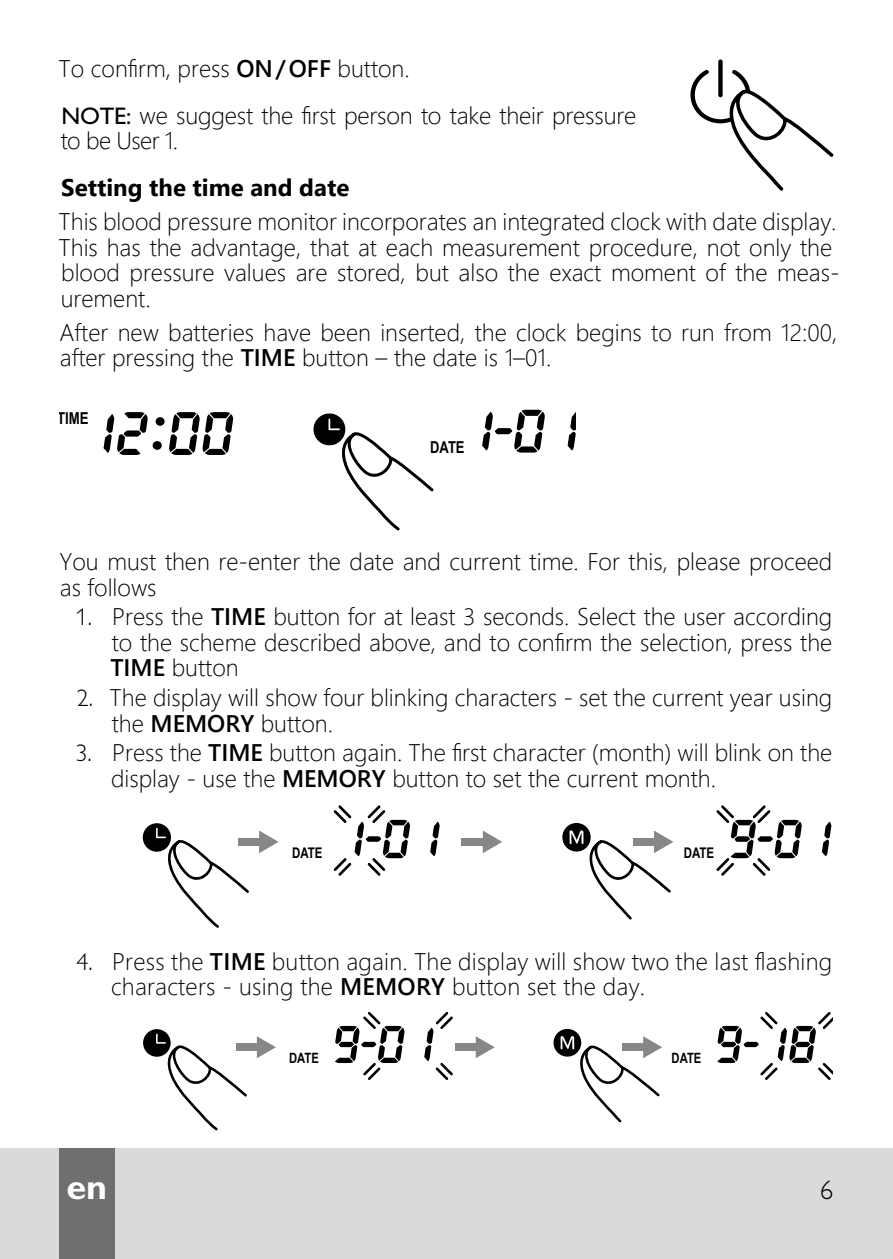
<style>
.page{position:relative;width:893px;height:1259px;background:#fff}
.page>*{position:absolute;margin:0;border:0;box-sizing:border-box;transform-origin:0 0}
.t1{font:700 36px "Gill Sans C";color:#fff}
.t2{font:27px "Gill Sans Light C";color:#000}
.t3{font:300 24px/25.5px "Segoe UI";color:#000}
.t4{font:700 24px "Segoe UI";color:#000}
.t5{font:700 16.5px "Arial Narrow";color:#000}
.t6{font:700 16.5px "Arial Narrow";color:#000;scale:.96 1}
.t7{font:700 14.7px "Arial Narrow";color:#000;scale:.95 1}
.t8{font:700 14.4px "Arial Narrow";color:#000;scale:.96 1}
.s1{font-weight:600}
.s2{font-family:"Gill Sans C";font-weight:400}
.s3{font-family:"Gill Sans Light C";font-weight:400}
</style>
<div class="page">
<div style="left:0;top:1148px;width:893px;height:111px;background:#dadada"></div>
<div style="left:60px;top:1148px;width:55px;height:111px;background:#6f6f6f"></div>
<svg style="left:169px;top:412px;width:64px;height:43px"></svg>
<svg style="left:104px;top:412px;width:44px;height:43px"></svg>
<div style="left:156px;top:417px;width:9px;height:9px;background:#000;border-radius:50%"></div>
<div style="left:153px;top:441px;width:9px;height:9px;background:#000;border-radius:50%"></div>
<svg style="left:568px;top:412px;width:8px;height:38px"></svg>
<svg style="left:482px;top:410px;width:63px;height:42px"></svg>
<svg style="left:313px;top:413px;width:121px;height:117px"></svg>
<svg style="left:430px;top:821px;width:10px;height:35px"></svg>
<svg style="left:333px;top:805px;width:77px;height:71px"></svg>
<svg style="left:822px;top:821px;width:9px;height:35px"></svg>
<svg style="left:716px;top:805px;width:86px;height:71px"></svg>
<div style="left:238px;top:838px;width:24px;height:7px;background:#878787"></div>
<svg style="left:259px;top:830px;width:20px;height:23px"></svg>
<div style="left:462px;top:838px;width:24px;height:7px;background:#878787"></div>
<svg style="left:483px;top:830px;width:19px;height:23px"></svg>
<svg style="left:143px;top:823px;width:108px;height:105px"></svg>
<svg style="left:562px;top:823px;width:111px;height:97px"></svg>
<svg style="left:335px;top:1012px;width:118px;height:68px"></svg>
<svg style="left:717px;top:1012px;width:116px;height:68px"></svg>
<div style="left:236px;top:1043px;width:24px;height:8px;background:#878787"></div>
<svg style="left:257px;top:1036px;width:19px;height:22px"></svg>
<div style="left:455px;top:1043px;width:24px;height:8px;background:#878787"></div>
<svg style="left:476px;top:1036px;width:19px;height:22px"></svg>
<svg style="left:143px;top:1029px;width:104px;height:101px"></svg>
<svg style="left:553px;top:1029px;width:109px;height:94px"></svg>
<svg style="left:690px;top:60px;width:143px;height:131px"></svg>
<p class="t3" style="left:59px;top:43px;width:579px;line-height:46.8px">To confirm, press <span class="s1">ON / OFF</span> button.<br><span class="s2">NOTE:</span> we suggest the first person to take their pressure</p>
<p class="t3" style="left:61px;top:126px;width:119px">to be User 1.</p>
<p class="t4" style="left:61px;top:165px;width:290px">Setting the time and date</p>
<p class="t3" style="left:59px;top:206px;width:783px">This blood pressure monitor incorporates an integrated clock with date display.<br>This has the advantage, that at each measurement procedure, not only the blood pressure values are stored, but also the exact moment of the meas&shy;urement.</p>
<p class="t3" style="left:60px;top:317px;width:779px">After new batteries have been inserted, the clock begins to run from 12:00, after pressing the <span class="s1">TIME</span> button – the date is 1–01.</p>
<p class="t5" style="left:57px;top:405px;width:33px">TIME</p>
<p class="t6" style="left:430px;top:434px;width:37px">DATE</p>
<p class="t3" style="left:59px;top:546px;width:774px">You must then re-enter the date and current time. For this, please proceed as follows</p>
<p class="t3" style="left:110px;top:602px;width:723px;text-align:justify;text-indent:-34px"><span class="s3">1.</span> Press the <span class="s1">TIME</span> button for at least 3 seconds. Select the user according to the scheme described above, and to confirm the selection, press the <span class="s1">TIME</span> button</p>
<p class="t3" style="left:112px;top:682px;width:722px;text-indent:-35px"><span class="s3">2.</span> The display will show four blinking characters - set the current year using the <span class="s1">MEMORY</span> button.</p>
<p class="t3" style="left:111px;top:738px;width:723px;text-indent:-35px"><span class="s3">3.</span> Press the <span class="s1">TIME</span> button again. The first character (month) will blink on the display - use the <span class="s1">MEMORY</span> button to set the current month.</p>
<p class="t7" style="left:292px;top:842px;width:34px">DATE</p>
<p class="t7" style="left:684px;top:842px;width:34px">DATE</p>
<p class="t3" style="left:111px;top:946px;width:723px;text-indent:-35px"><span class="s3">4.</span> Press the <span class="s1">TIME</span> button again. The display will show two the last flashing characters - using the <span class="s1">MEMORY</span> button set the day.</p>
<p class="t8" style="left:289px;top:1047px;width:32px">DATE</p>
<p class="t8" style="left:672px;top:1047px;width:32px">DATE</p>
<h1 class="t1" style="left:66px;top:1166px;width:42px">en</h1>
<p class="t2" style="left:820px;top:1174px;width:15px">6</p>
</div>
